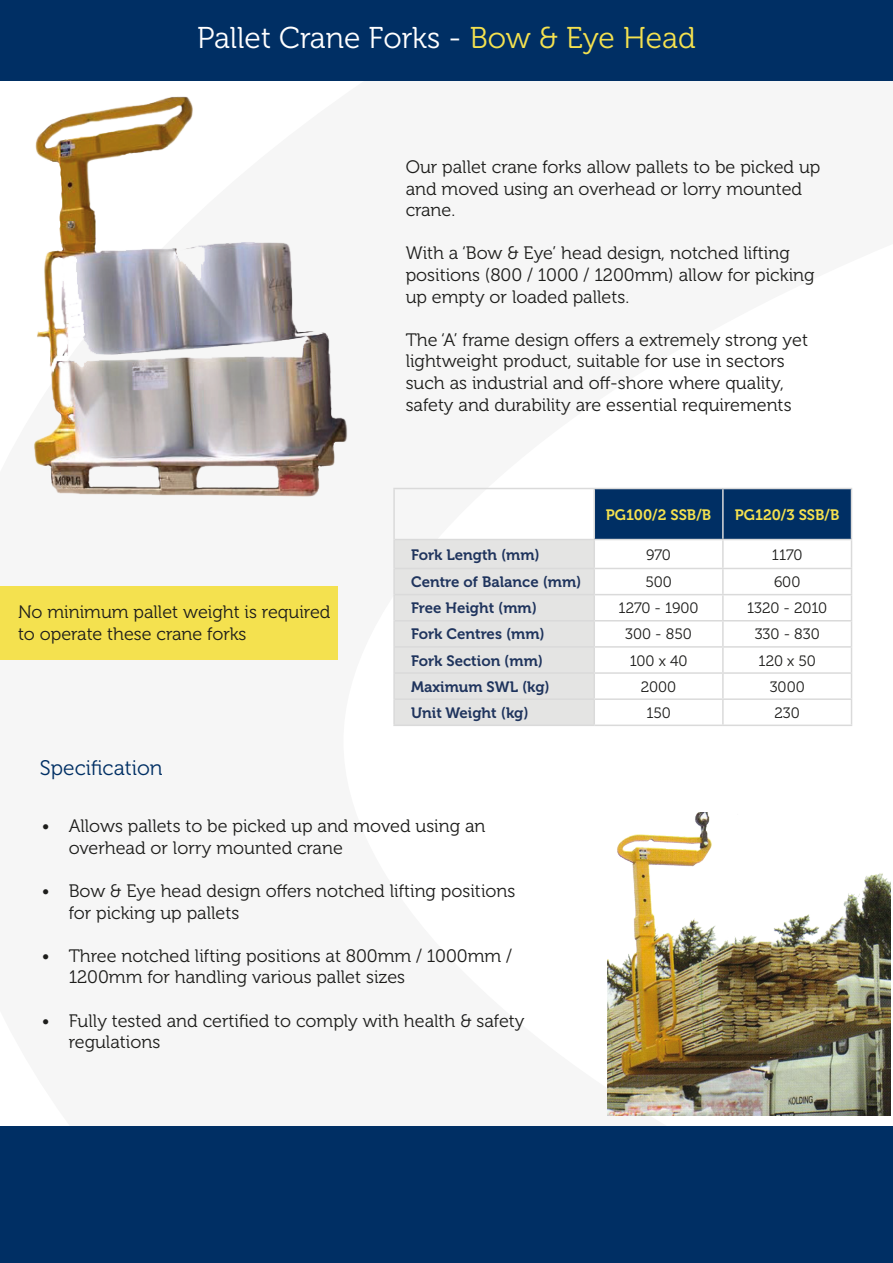
<style>
.page{position:relative;width:893px;height:1263px;background:#fff}
.page>*{position:absolute;margin:0;border:0;box-sizing:border-box;transform-origin:0 0}
.t1{font:30px "Museo 300";color:#fff}
.t2{font:21px "Museo 300";color:#002f64}
.t3{font:18px/21.6px "Museo 300";color:#1d1d1b}
.t4{font:15px "Museo 700";color:#1f345d}
.t5{font:15px "Museo 300";color:#1d1d1b}
.t6{font:15px "Museo 700";color:#f4e14f}
.s1{color:#f4e14f}
</style>
<div class="page">
<div style="left:0;top:0;width:893px;height:81px;background:#002f64"></div>
<div style="left:0;top:1127px;width:893px;height:136px;background:#002f64"></div>
<img style="left:33px;top:96px;width:315px;height:401px">
<hr style="left:393px;top:488px;width:202px;height:1px;background:#dadada">
<hr style="left:393px;top:489px;width:2px;height:50px;background:#dadada">
<svg style="left:395px;top:488px;width:457px;height:236px"></svg>
<hr style="left:594px;top:724px;width:129px;height:2px;background:#dadada">
<hr style="left:723px;top:724px;width:129px;height:2px;background:#dadada">
<hr style="left:595px;top:488px;width:128px;height:1px;background:#dadada">
<hr style="left:722px;top:489px;width:2px;height:50px;background:#dadada">
<hr style="left:593px;top:489px;width:2px;height:50px;background:#dadada">
<hr style="left:393px;top:539px;width:2px;height:29px;background:#dadada">
<hr style="left:393px;top:568px;width:2px;height:27px;background:#dadada">
<hr style="left:393px;top:595px;width:2px;height:26px;background:#dadada">
<hr style="left:393px;top:621px;width:2px;height:26px;background:#dadada">
<hr style="left:393px;top:647px;width:2px;height:26px;background:#dadada">
<hr style="left:393px;top:673px;width:2px;height:26px;background:#dadada">
<hr style="left:393px;top:699px;width:2px;height:25px;background:#dadada">
<hr style="left:593px;top:540px;width:2px;height:28px;background:#dadada">
<hr style="left:593px;top:569px;width:2px;height:25px;background:#dadada">
<hr style="left:593px;top:595px;width:2px;height:25px;background:#dadada">
<hr style="left:593px;top:621px;width:2px;height:25px;background:#dadada">
<hr style="left:593px;top:648px;width:2px;height:24px;background:#dadada">
<hr style="left:593px;top:674px;width:2px;height:24px;background:#dadada">
<hr style="left:593px;top:700px;width:2px;height:24px;background:#dadada">
<hr style="left:395px;top:539px;width:199px;height:1px;background:#dadada">
<hr style="left:395px;top:568px;width:199px;height:1px;background:#dadada">
<hr style="left:395px;top:594px;width:199px;height:1px;background:#dadada">
<hr style="left:395px;top:620px;width:199px;height:1px;background:#dadada">
<hr style="left:395px;top:646px;width:199px;height:2px;background:#dadada">
<hr style="left:395px;top:672px;width:199px;height:2px;background:#dadada">
<hr style="left:395px;top:698px;width:199px;height:2px;background:#dadada">
<hr style="left:393px;top:724px;width:201px;height:2px;background:#dadada">
<img style="left:607px;top:813px;width:283px;height:302px">
<div style="left:0;top:586px;width:337px;height:73px;background:#f4e14f"></div>
<p class="t1" style="left:197px;top:22px;width:500px">Pallet Crane Forks - <span class="s1">Bow &amp; Eye Head</span></p>
<p class="t3" style="left:406px;top:156px;width:416px">Our pallet crane forks allow pallets to be picked up and moved using an overhead or lorry mounted crane.</p>
<p class="t3" style="left:406px;top:243px;width:410px">With a ‘Bow &amp; Eye’ head design, notched lifting positions (800 / 1000 / 1200mm) allow for picking up empty or loaded pallets.</p>
<p class="t3" style="left:406px;top:329px;width:404px">The ‘A’ frame design offers a extremely strong yet lightweight product, suitable for use in sectors such as industrial and off-shore where quality, safety and durability are essential requirements</p>
<p class="t3" style="left:18px;top:602px;width:314px">No minimum pallet weight is required to operate these crane forks</p>
<p class="t2" style="left:40px;top:756px;width:124px">Specification</p>
<p class="t6" style="left:606px;top:506px;width:107px">PG100/2 SSB/B</p>
<p class="t6" style="left:735px;top:506px;width:106px">PG120/3 SSB/B</p>
<p class="t4" style="left:411px;top:546px;width:130px">Fork Length (mm)</p>
<p class="t5" style="left:646px;top:546px;width:26px">970</p>
<p class="t5" style="left:772px;top:546px;width:32px">1170</p>
<p class="t4" style="left:411px;top:574px;width:172px">Centre of Balance (mm)</p>
<p class="t5" style="left:645px;top:574px;width:28px">500</p>
<p class="t5" style="left:774px;top:574px;width:28px">600</p>
<p class="t4" style="left:411px;top:600px;width:127px">Free Height (mm)</p>
<p class="t5" style="left:619px;top:600px;width:81px">1270 - 1900</p>
<p class="t5" style="left:747px;top:600px;width:82px">1320 - 2010</p>
<p class="t4" style="left:411px;top:626px;width:135px">Fork Centres (mm)</p>
<p class="t5" style="left:625px;top:626px;width:68px">300 - 850</p>
<p class="t5" style="left:755px;top:626px;width:67px">330 - 830</p>
<p class="t4" style="left:411px;top:652px;width:134px">Fork Section (mm)</p>
<p class="t5" style="left:630px;top:652px;width:59px">100 x 40</p>
<p class="t5" style="left:758px;top:652px;width:59px">120 x 50</p>
<p class="t4" style="left:411px;top:678px;width:140px">Maximum SWL (kg)</p>
<p class="t5" style="left:641px;top:678px;width:37px">2000</p>
<p class="t5" style="left:770px;top:678px;width:37px">3000</p>
<p class="t4" style="left:411px;top:704px;width:119px">Unit Weight (kg)</p>
<p class="t5" style="left:646px;top:705px;width:26px">150</p>
<p class="t5" style="left:774px;top:705px;width:27px">230</p>
<p class="t3" style="left:69px;top:815px;width:418px;text-indent:-27px">• Allows pallets to be picked up and moved using an overhead or lorry mounted crane</p>
<p class="t3" style="left:69px;top:880px;width:448px;text-indent:-27px">• Bow &amp; Eye head design offers notched lifting positions for picking up pallets</p>
<p class="t3" style="left:69px;top:945px;width:445px;text-indent:-27px">• Three notched lifting positions at 800mm / 1000mm /<br>1200mm for handling various pallet sizes</p>
<p class="t3" style="left:69px;top:1010px;width:457px;text-indent:-27px">• Fully tested and certified to comply with health &amp; safety regulations</p>
</div>
